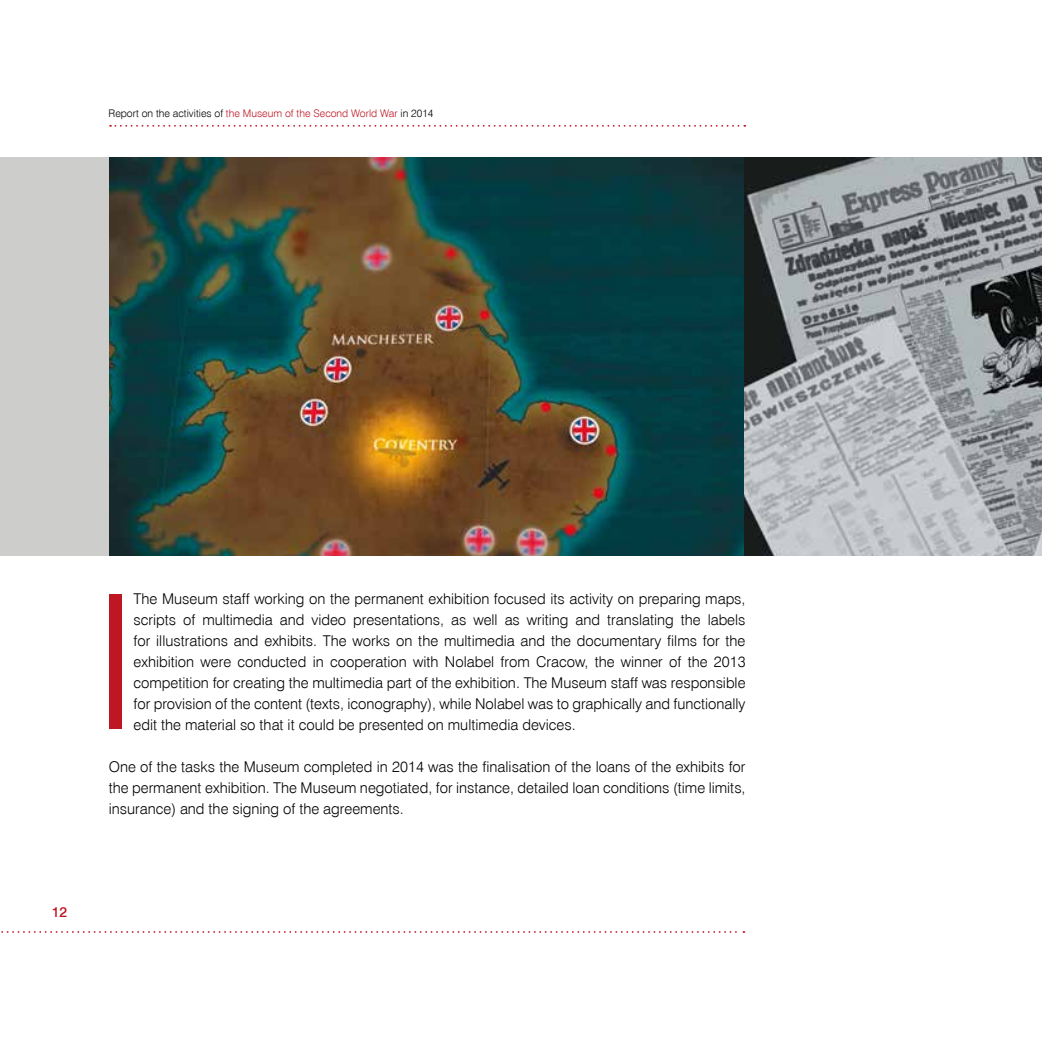
<style>
.page{position:relative;width:1042px;height:1042px;background:#fff}
.page>*{position:absolute;margin:0;border:0;box-sizing:border-box;transform-origin:0 0}
.t1{font:14.88px/21px "Swis 721 Lt EU Normal";color:#000;text-align:justify}
.t2{font:14px "Swis 721 Md EU Normal";color:#be1622}
.t3{font:10.5px "Swis 721 Lt EU Normal";color:#000}
.s1{color:#be1622}
</style>
<div class="page">
<svg style="left:110px;top:125px;width:635px;height:2px"></svg>
<svg style="left:1px;top:931px;width:743px;height:2px"></svg>
<div style="left:0;top:157px;width:1042px;height:399px;background:#cdcecc"></div>
<div style="left:109px;top:594px;width:13px;height:135px;background:#be1622"></div>
<img style="left:109px;top:157px;width:933px;height:399px">
<p class="t3" style="left:109px;top:107px;width:326px">Report on the activities of <span class="s1">the Museum of the Second World War</span> in 2014</p>
<p class="t2" style="left:52px;top:903px;width:17px">12</p>
<p class="t1" style="left:134px;top:588px;width:613px">The Museum staff working on the permanent exhibition focused its activity on preparing maps, scripts of multimedia and video presentations, as well as writing and translating the labels for illustrations and exhibits. The works on the multimedia and the documentary films for the exhibition were conducted in cooperation with Nolabel from Cracow, the winner of the 2013 competition for creating the multimedia part of the exhibition. The Museum staff was responsible for provision of the content (texts, iconography), while Nolabel was to graphically and functionally edit the material so that it could be presented on multimedia devices.</p>
<p class="t1" style="left:109px;top:756px;width:638px">One of the tasks the Museum completed in 2014 was the finalisation of the loans of the exhibits for the permanent exhibition. The Museum negotiated, for instance, detailed loan conditions (time limits, insurance) and the signing of the agreements.</p>
</div>
